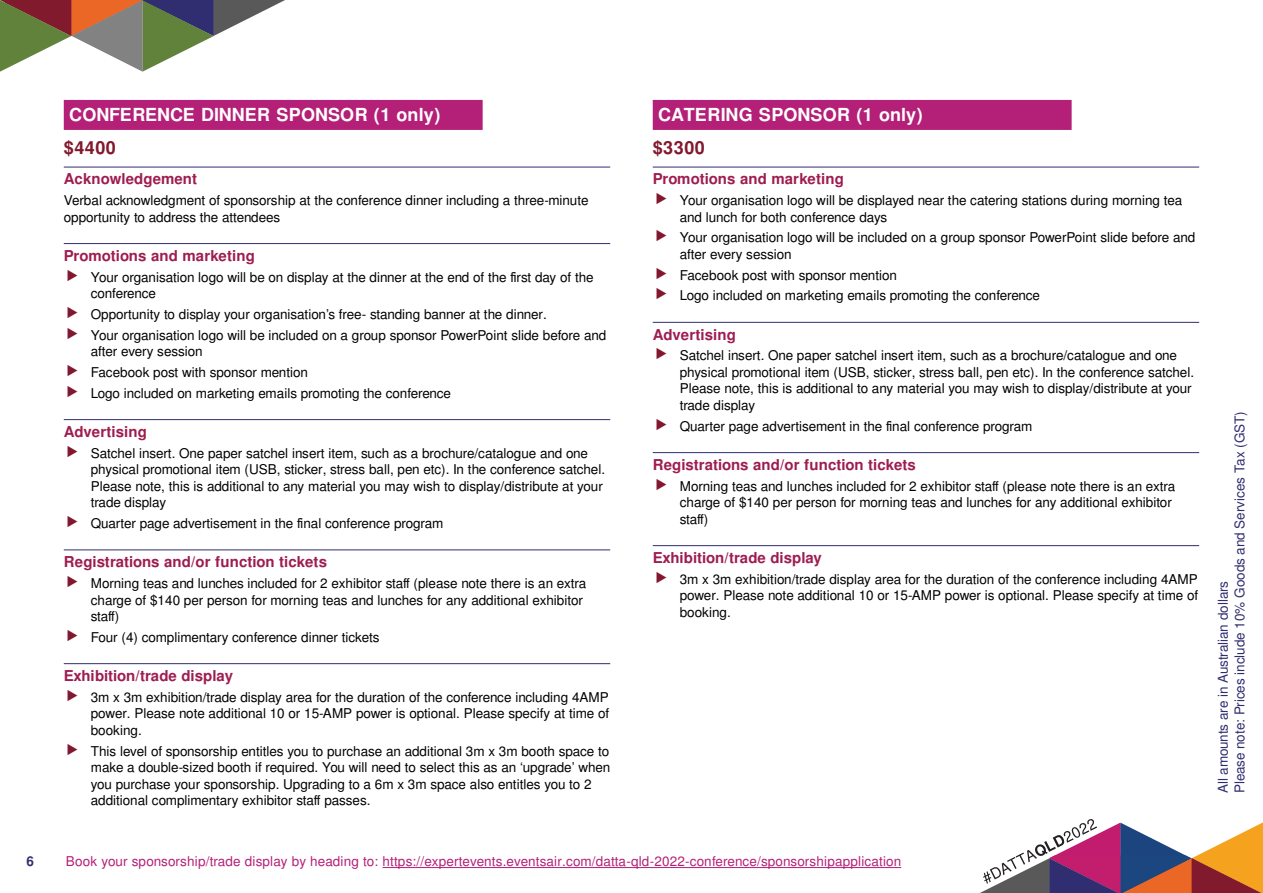
<style>
.page{position:relative;width:1263px;height:893px;background:#fff}
.page>*{position:absolute;margin:0;border:0;box-sizing:border-box;transform-origin:0 0}
.t1{font:700 18px "Free Sans";color:#fff}
.t2{font:700 18px "Free Sans";letter-spacing:.03em;color:#82182f}
.t3{font:700 15px "Free Sans";color:#9e1d51}
.t4{font:13.5px/16.5px "Free Sans";letter-spacing:-.01em;color:#000}
.t5{font:13.5px "Free Sans";letter-spacing:.005em;color:#b41f77}
.t6{font:13.5px/16.5px "Free Sans";letter-spacing:-.005em;color:#302d6f}
.t7{font:700 13.5px "Free Sans";color:#302d6f}
</style>
<div class="page">
<hr style="left:383px;top:867px;width:518px;height:1px;background:#b41f77">
<svg style="left:980px;top:819px;width:283px;height:74px"></svg>
<svg style="left:0;top:0;width:285px;height:72px"></svg>
<div style="left:64px;top:100px;width:419px;height:30px;background:#b41f77"></div>
<hr style="left:64px;top:167px;width:546px;height:1px;background:#302d6f">
<hr style="left:64px;top:243px;width:546px;height:1px;background:#302d6f">
<hr style="left:64px;top:419px;width:546px;height:1px;background:#302d6f">
<hr style="left:64px;top:549px;width:546px;height:1px;background:#302d6f">
<hr style="left:64px;top:663px;width:546px;height:1px;background:#302d6f">
<div style="left:653px;top:100px;width:418px;height:30px;background:#b41f77"></div>
<hr style="left:653px;top:167px;width:546px;height:1px;background:#302d6f">
<hr style="left:653px;top:322px;width:546px;height:1px;background:#302d6f">
<hr style="left:653px;top:452px;width:546px;height:1px;background:#302d6f">
<hr style="left:653px;top:545px;width:546px;height:1px;background:#302d6f">
<h1 class="t1" style="left:69px;top:102px;width:372px">CONFERENCE DINNER SPONSOR (1 only)</h1>
<h1 class="t2" style="left:64px;top:134px;width:54px">$4400</h1>
<p class="t3" style="left:64px;top:168px;width:135px">Acknowledgement</p>
<p class="t4" style="left:64px;top:193px;width:526px">Verbal acknowledgment of sponsorship at the conference dinner including a three-minute opportunity to address the attendees</p>
<p class="t3" style="left:64px;top:245px;width:193px">Promotions and marketing</p>
<p class="t4" style="left:91px;top:270px;width:504px">Your organisation logo will be on display at the dinner at the end of the first day of the conference</p>
<p class="t4" style="left:91px;top:305px;width:517px;line-height:20.7px">Opportunity to display your organisation’s free- standing banner at the dinner.<br>Your organisation logo will be included on a group sponsor PowerPoint slide before and</p>
<p class="t4" style="left:91px;top:342px;width:362px;line-height:20.7px">after every session<br>Facebook post with sponsor mention<br>Logo included on marketing emails promoting the conference</p>
<p class="t3" style="left:64px;top:421px;width:85px">Advertising</p>
<p class="t4" style="left:91px;top:446px;width:516px">Satchel insert. One paper satchel insert item, such as a brochure/catalogue and one physical promotional item (USB, sticker, stress ball, pen etc). In the conference satchel.<br>Please note, this is additional to any material you may wish to display/distribute at your trade display</p>
<p class="t4" style="left:91px;top:516px;width:354px">Quarter page advertisement in the final conference program</p>
<p class="t3" style="left:64px;top:551px;width:265px">Registrations and/or function tickets</p>
<p class="t4" style="left:91px;top:576px;width:497px">Morning teas and lunches included for 2 exhibitor staff (please note there is an extra charge of $140 per person for morning teas and lunches for any additional exhibitor staff)</p>
<p class="t4" style="left:91px;top:630px;width:290px">Four (4) complimentary conference dinner tickets</p>
<p class="t3" style="left:64px;top:665px;width:171px">Exhibition/trade display</p>
<p class="t4" style="left:91px;top:690px;width:520px;text-align:justify">3m x 3m exhibition/trade display area for the duration of the conference including 4AMP power. Please note additional 10 or 15-AMP power is optional. Please specify at time of booking.</p>
<p class="t4" style="left:91px;top:743px;width:521px">This level of sponsorship entitles you to purchase an additional 3m x 3m booth space to make a double-sized booth if required. You will need to select this as an ‘upgrade’ when you purchase your sponsorship. Upgrading to a 6m x 3m space also entitles you to 2 additional complimentary exhibitor staff passes.</p>
<h1 class="t1" style="left:658px;top:102px;width:266px">CATERING SPONSOR (1 only)</h1>
<h1 class="t2" style="left:653px;top:134px;width:54px">$3300</h1>
<p class="t3" style="left:653px;top:168px;width:193px">Promotions and marketing</p>
<p class="t4" style="left:680px;top:193px;width:504px">Your organisation logo will be displayed near the catering stations during morning tea and lunch for both conference days</p>
<p class="t4" style="left:680px;top:230px;width:517px">Your organisation logo will be included on a group sponsor PowerPoint slide before and after every session</p>
<p class="t4" style="left:680px;top:265px;width:362px;line-height:20.7px">Facebook post with sponsor mention<br>Logo included on marketing emails promoting the conference</p>
<p class="t3" style="left:653px;top:324px;width:85px">Advertising</p>
<p class="t4" style="left:680px;top:348px;width:516px">Satchel insert. One paper satchel insert item, such as a brochure/catalogue and one physical promotional item (USB, sticker, stress ball, pen etc). In the conference satchel.<br>Please note, this is additional to any material you may wish to display/distribute at your trade display</p>
<p class="t4" style="left:680px;top:419px;width:354px">Quarter page advertisement in the final conference program</p>
<p class="t3" style="left:653px;top:454px;width:265px">Registrations and/or function tickets</p>
<p class="t4" style="left:680px;top:479px;width:497px">Morning teas and lunches included for 2 exhibitor staff (please note there is an extra charge of $140 per person for morning teas and lunches for any additional exhibitor staff)</p>
<p class="t3" style="left:653px;top:547px;width:171px">Exhibition/trade display</p>
<p class="t4" style="left:680px;top:572px;width:520px;text-align:justify">3m x 3m exhibition/trade display area for the duration of the conference including 4AMP power. Please note additional 10 or 15-AMP power is optional. Please specify at time of booking.</p>
<p class="t7" style="left:27px;top:851px;width:9px">6</p>
<p class="t5" style="left:66px;top:851px;width:837px">Book your sponsorship/trade display by heading to: https://expertevents.eventsair.com/datta-qld-2022-conference/sponsorshipapplication</p>
<p class="t6" style="left:1216px;top:793px;width:383px;rotate:-90deg">All amounts are in Australian dollars<br>Please note: Prices include 10% Goods and Services Tax (GST)</p>
</div>
